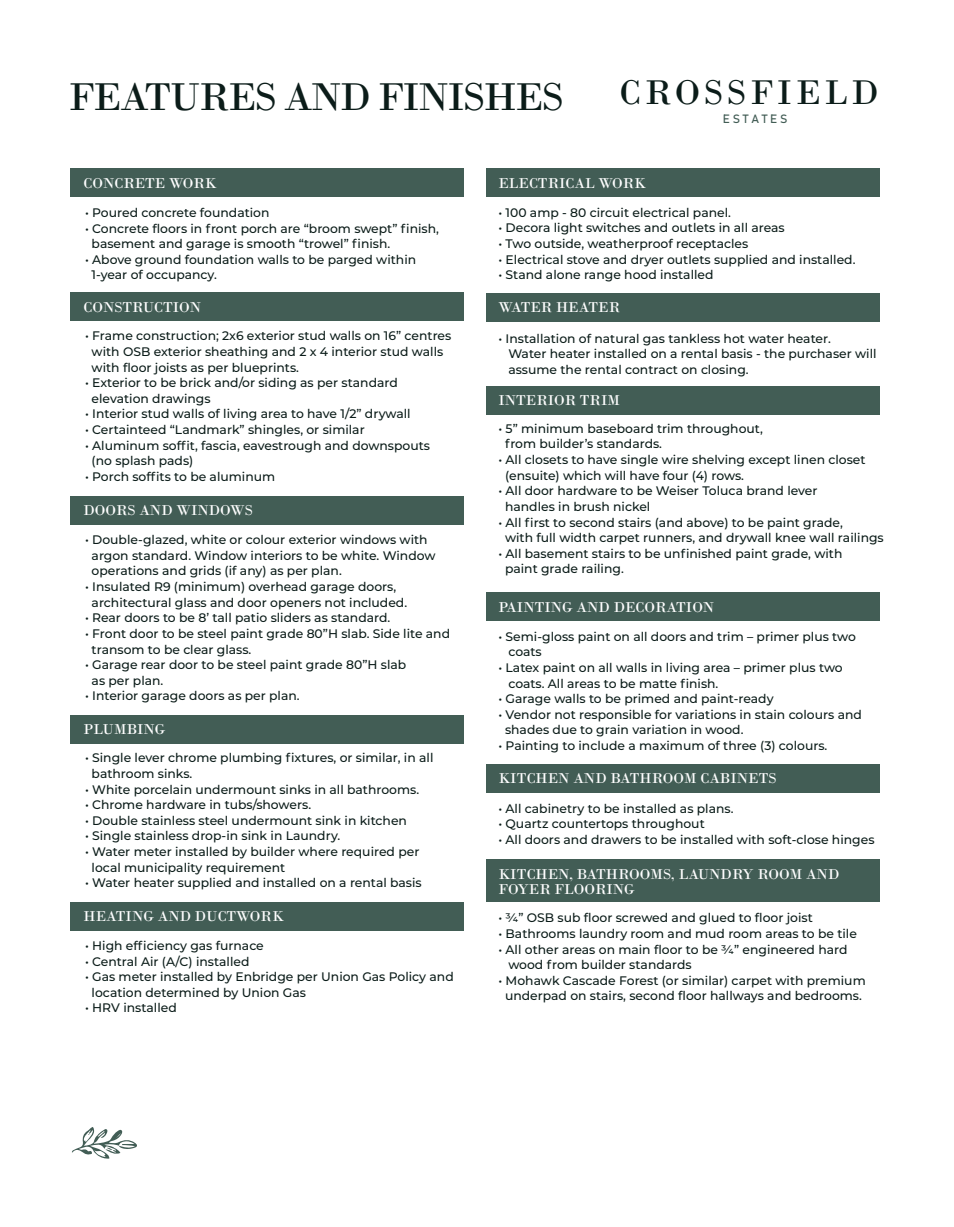
<style>
.page{position:relative;width:954px;height:1227px;background:#fff}
.page>*{position:absolute;margin:0;border:0;box-sizing:border-box;transform-origin:0 0}
.t1{font:40.65px "Bodoni";letter-spacing:-.04em;color:#0b1c19}
.t2{font:36px "Bodoni";letter-spacing:.1em;color:#0b1c19}
.t3{font:15px/15px "Bodoni";color:#fff}
.t4{font:500 12.3px/15.6px "Montserrat";color:#0b1c19}
.t5{font:11.85px "Bahnschrift";letter-spacing:.24em;color:#425d55}
</style>
<div class="page">
<div style="left:70px;top:168px;width:394px;height:29px;background:#425d55"></div>
<div style="left:486px;top:168px;width:394px;height:29px;background:#425d55"></div>
<div style="left:486px;top:292px;width:394px;height:29px;background:#425d55"></div>
<div style="left:486px;top:386px;width:394px;height:28px;background:#425d55"></div>
<div style="left:486px;top:592px;width:394px;height:29px;background:#425d55"></div>
<div style="left:486px;top:763px;width:394px;height:29px;background:#425d55"></div>
<div style="left:486px;top:859px;width:394px;height:43px;background:#425d55"></div>
<div style="left:70px;top:292px;width:394px;height:29px;background:#425d55"></div>
<div style="left:70px;top:495px;width:394px;height:29px;background:#425d55"></div>
<div style="left:70px;top:715px;width:394px;height:29px;background:#425d55"></div>
<div style="left:70px;top:901px;width:394px;height:29px;background:#425d55"></div>
<svg style="left:72px;top:1127px;width:65px;height:31px"></svg>
<h1 class="t1" style="left:69px;top:72px;width:497px">FEATURES AND FINISHES</h1>
<h2 class="t2" style="left:619px;top:71px;width:261px">CROSSFIELD</h2>
<p class="t5" style="left:723px;top:112px;width:66px">ESTATES</p>
<p class="t3" style="left:83px;top:175px;width:135px">CONCRETE WORK</p>
<p class="t3" style="left:498px;top:175px;width:149px">ELECTRICAL WORK</p>
<p class="t4" style="left:85px;top:204px;width:186px">• Poured concrete foundation</p>
<p class="t4" style="left:92px;top:220px;width:349px;text-indent:-7px">• Concrete floors in front porch are “broom swept” finish, basement and garage is smooth “trowel” finish.</p>
<p class="t4" style="left:92px;top:251px;width:326px;text-indent:-7px">• Above ground foundation walls to be parged within<br>1-year of occupancy.</p>
<p class="t3" style="left:83px;top:300px;width:119px">CONSTRUCTION</p>
<p class="t4" style="left:92px;top:327px;width:361px;text-indent:-7px">• Frame construction; 2x6 exterior stud walls on 16” centres with OSB exterior sheathing and 2 x 4 interior stud walls with floor joists as per blueprints.</p>
<p class="t4" style="left:92px;top:374px;width:308px;text-indent:-7px">• Exterior to be brick and/or siding as per standard elevation drawings</p>
<p class="t4" style="left:85px;top:405px;width:327px">• Interior stud walls of living area to have 1/2” drywall</p>
<p class="t4" style="left:85px;top:421px;width:281px">• Certainteed “Landmark” shingles, or similar</p>
<p class="t4" style="left:92px;top:437px;width:340px;text-indent:-7px">• Aluminum soffit, fascia, eavestrough and downspouts (no splash pads)</p>
<p class="t4" style="left:85px;top:468px;width:192px">• Porch soffits to be aluminum</p>
<p class="t3" style="left:83px;top:503px;width:171px">DOORS AND WINDOWS</p>
<p class="t4" style="left:92px;top:531px;width:345px;text-indent:-7px">• Double-glazed, white or colour exterior windows with argon standard. Window interiors to be white. Window operations and grids (if any) as per plan.</p>
<p class="t4" style="left:92px;top:578px;width:317px;text-indent:-7px">• Insulated R9 (minimum) overhead garage doors, architectural glass and door openers not included.</p>
<p class="t4" style="left:85px;top:609px;width:307px">• Rear doors to be 8’ tall patio sliders as standard.</p>
<p class="t4" style="left:92px;top:625px;width:360px;text-indent:-7px">• Front door to be steel paint grade 80”H slab. Side lite and transom to be clear glass.</p>
<p class="t4" style="left:92px;top:656px;width:316px;text-indent:-7px">• Garage rear door to be steel paint grade 80”H slab as per plan.</p>
<p class="t4" style="left:85px;top:687px;width:216px">• Interior garage doors as per plan.</p>
<p class="t3" style="left:83px;top:721px;width:84px">PLUMBING</p>
<p class="t4" style="left:92px;top:749px;width:343px;text-indent:-7px">• Single lever chrome plumbing fixtures, or similar, in all bathroom sinks.</p>
<p class="t4" style="left:85px;top:780px;width:336px">• White porcelain undermount sinks in all bathrooms.</p>
<p class="t4" style="left:85px;top:796px;width:228px">• Chrome hardware in tubs/showers.</p>
<p class="t4" style="left:85px;top:812px;width:323px">• Double stainless steel undermount sink in kitchen</p>
<p class="t4" style="left:85px;top:827px;width:257px">• Single stainless drop-in sink in Laundry.</p>
<p class="t4" style="left:92px;top:843px;width:329px;text-indent:-7px">• Water meter installed by builder where required per local municipality requirement</p>
<p class="t4" style="left:85px;top:874px;width:338px">• Water heater supplied and installed on a rental basis</p>
<p class="t3" style="left:83px;top:908px;width:202px">HEATING AND DUCTWORK</p>
<p class="t4" style="left:85px;top:937px;width:180px">• High efficiency gas furnace</p>
<p class="t4" style="left:85px;top:952px;width:166px">• Central Air (A/C) installed</p>
<p class="t4" style="left:92px;top:968px;width:364px;text-indent:-7px">• Gas meter installed by Enbridge per Union Gas Policy and location determined by Union Gas</p>
<p class="t4" style="left:85px;top:999px;width:93px">• HRV installed</p>
<p class="t4" style="left:498px;top:204px;width:234px">• 100 amp - 80 circuit electrical panel.</p>
<p class="t4" style="left:498px;top:220px;width:288px">• Decora light switches and outlets in all areas</p>
<p class="t4" style="left:498px;top:235px;width:251px">• Two outside, weatherproof receptacles</p>
<p class="t4" style="left:498px;top:251px;width:358px">• Electrical stove and dryer outlets supplied and installed.</p>
<p class="t4" style="left:498px;top:266px;width:217px">• Stand alone range hood installed</p>
<p class="t3" style="left:498px;top:300px;width:123px">WATER HEATER</p>
<p class="t4" style="left:508px;top:330px;width:370px;text-indent:-10px">• Installation of natural gas tankless hot water heater.<br>Water heater installed on a rental basis - the purchaser will assume the rental contract on closing.</p>
<p class="t3" style="left:498px;top:393px;width:123px">INTERIOR TRIM</p>
<p class="t4" style="left:505px;top:420px;width:259px;text-indent:-7px">• 5” minimum baseboard trim throughout, from builder’s standards.</p>
<p class="t4" style="left:505px;top:451px;width:362px;text-indent:-7px">• All closets to have single wire shelving except linen closet (ensuite) which will have four (4) rows.</p>
<p class="t4" style="left:505px;top:482px;width:314px;text-indent:-7px">• All door hardware to be Weiser Toluca brand lever handles in brush nickel</p>
<p class="t4" style="left:505px;top:514px;width:380px;text-indent:-7px">• All first to second stairs (and above) to be paint grade,<br>with full width carpet runners, and drywall knee wall railings</p>
<p class="t4" style="left:505px;top:545px;width:339px;text-indent:-7px">• All basement stairs to be unfinished paint grade, with paint grade railing.</p>
<p class="t3" style="left:498px;top:599px;width:217px">PAINTING AND DECORATION</p>
<p class="t4" style="left:508px;top:628px;width:349px;text-indent:-10px">• Semi-gloss paint on all doors and trim – primer plus two coats</p>
<p class="t4" style="left:508px;top:659px;width:336px;text-indent:-10px">• Latex paint on all walls in living area – primer plus two coats. All areas to be matte finish.</p>
<p class="t4" style="left:498px;top:690px;width:277px">• Garage walls to be primed and paint-ready</p>
<p class="t4" style="left:505px;top:706px;width:358px;text-indent:-7px">• Vendor not responsible for variations in stain colours and shades due to grain variation in wood.</p>
<p class="t4" style="left:498px;top:737px;width:330px">• Painting to include a maximum of three (3) colours.</p>
<p class="t3" style="left:498px;top:770px;width:280px">KITCHEN AND BATHROOM CABINETS</p>
<p class="t4" style="left:498px;top:799px;width:237px">• All cabinetry to be installed as plans.</p>
<p class="t4" style="left:498px;top:815px;width:208px">• Quartz countertops throughout</p>
<p class="t4" style="left:498px;top:831px;width:378px">• All doors and drawers to be installed with soft-close hinges</p>
<p class="t3" style="left:498px;top:866px;width:342px">KITCHEN, BATHROOMS, LAUNDRY ROOM AND<br>FOYER FLOORING</p>
<p class="t4" style="left:498px;top:909px;width:316px">• ¾” OSB sub floor screwed and glued to floor joist</p>
<p class="t4" style="left:498px;top:925px;width:360px">• Bathrooms laundry room and mud room areas to be tile</p>
<p class="t4" style="left:508px;top:940px;width:341px;text-indent:-10px">• All other areas on main floor to be ¾” engineered hard wood from builder standards</p>
<p class="t4" style="left:498px;top:972px;width:369px;text-align:center">• Mohawk Cascade Forest (or similar) carpet with premium underpad on stairs, second floor hallways and bedrooms.</p>
</div>
